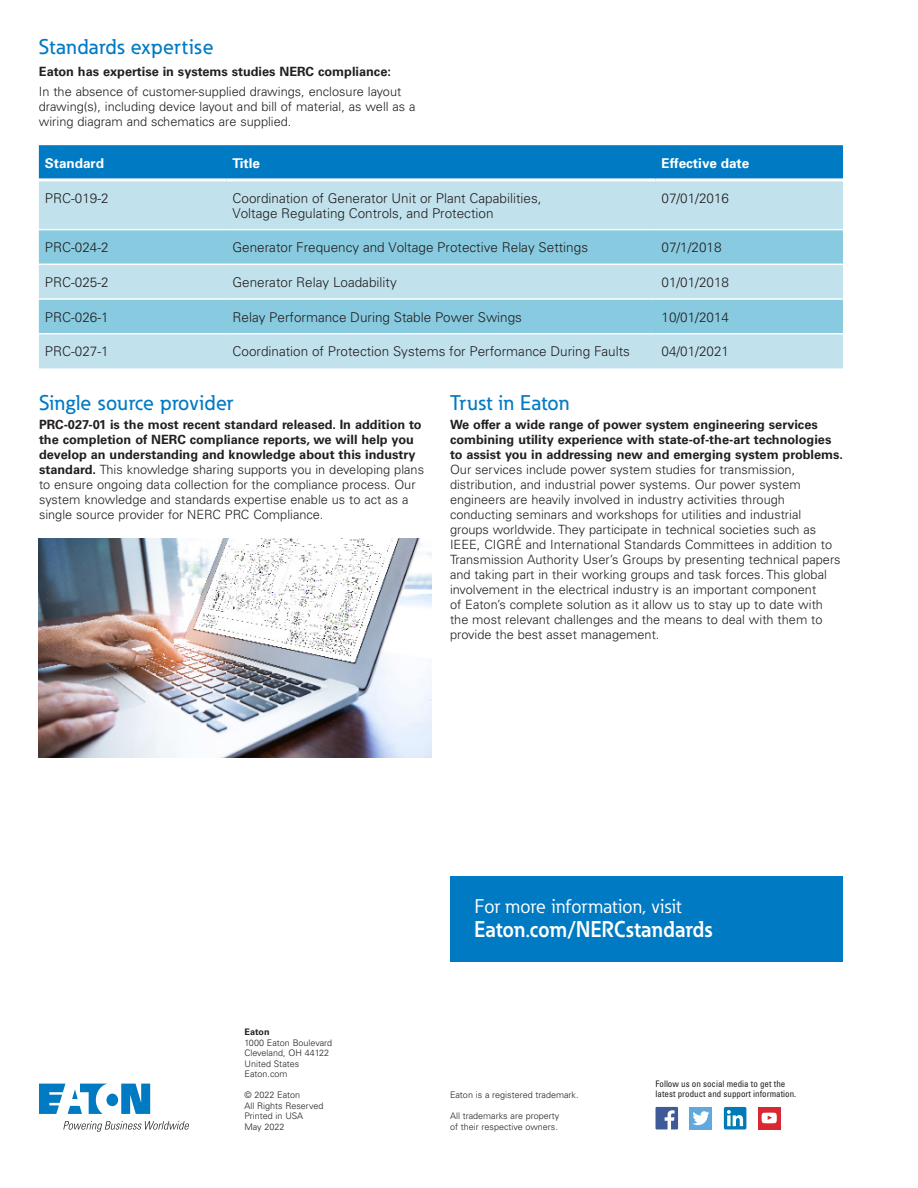
<style>
.page{position:relative;width:918px;height:1188px;background:#fff}
.page>*{position:absolute;margin:0;border:0;box-sizing:border-box;transform-origin:0 0}
.t1{font:700 22.5px "Eaton";color:#fff;scale:.92 1}
.t2{font:500 21px "Eaton";letter-spacing:.02em;color:#007ac3}
.t3{font:19.5px "Eaton";letter-spacing:.01em;color:#fff}
.t4{font:300 13.5px/15px "Univers";color:#231f20}
.t5{font:700 13.5px "Univers";color:#fff}
.t6{font:300 12.75px/15px "Univers LT Std";color:#231f20}
.t7{font:700 12.75px/15px "Univers LT Std";color:#231f20}
.t8{font:300 9px/10.5px "Univers LT Std";color:#231f20}
.t9{font:condensed 9px/10.5px "Univers";color:#231f20}
.t10{font:700 9px "Univers LT Std";color:#231f20}
.s1{font-weight:700}
</style>
<div class="page">
<svg style="left:39px;top:1084px;width:111px;height:30px"></svg>
<svg style="left:63px;top:1121px;width:126px;height:11px"></svg>
<div style="left:758px;top:1107px;width:23px;height:22px;background:#da2832"></div>
<div style="left:690px;top:1107px;width:22px;height:22px;background:#61a9dd"></div>
<svg style="left:656px;top:1107px;width:22px;height:22px"></svg>
<svg style="left:692px;top:1111px;width:18px;height:14px"></svg>
<div style="left:724px;top:1107px;width:22px;height:22px;background:#007bb6;border-radius:2px"></div>
<svg style="left:727px;top:1110px;width:16px;height:16px"></svg>
<svg style="left:762px;top:1113px;width:15px;height:10px"></svg>
<div style="left:39px;top:145px;width:804px;height:33px;background:#007ac3"></div>
<div style="left:39px;top:181px;width:804px;height:187px;background:#c1e2ed"></div>
<svg style="left:39px;top:230px;width:804px;height:103px;fill:#88cbe0"></svg>
<hr style="left:39px;top:229px;width:187px;height:1px;background:#fff">
<hr style="left:226px;top:229px;width:430px;height:1px;background:#fff">
<hr style="left:656px;top:229px;width:187px;height:1px;background:#fff">
<hr style="left:39px;top:264px;width:187px;height:1px;background:#fff">
<hr style="left:226px;top:264px;width:430px;height:1px;background:#fff">
<hr style="left:656px;top:264px;width:187px;height:1px;background:#fff">
<hr style="left:39px;top:298px;width:187px;height:2px;background:#fff">
<hr style="left:226px;top:298px;width:430px;height:2px;background:#fff">
<hr style="left:656px;top:298px;width:187px;height:2px;background:#fff">
<hr style="left:39px;top:333px;width:187px;height:1px;background:#fff">
<hr style="left:226px;top:333px;width:430px;height:1px;background:#fff">
<hr style="left:656px;top:333px;width:187px;height:1px;background:#fff">
<img style="left:38px;top:538px;width:394px;height:220px">
<div style="left:450px;top:877px;width:393px;height:85px;background:#007ac3"></div>
<h2 class="t2" style="left:39px;top:34px;width:176px">Standards expertise</h2>
<p class="t7" style="left:39px;top:64px;width:354px">Eaton has expertise in systems studies NERC compliance:</p>
<p class="t6" style="left:39px;top:84px;width:378px">In the absence of customer-supplied drawings, enclosure layout drawing(s), including device layout and bill of material, as well as a wiring diagram and schematics are supplied.</p>
<p class="t5" style="left:45px;top:155px;width:61px">Standard</p>
<p class="t5" style="left:232px;top:155px;width:29px">Title</p>
<p class="t5" style="left:662px;top:155px;width:89px">Effective date</p>
<p class="t4" style="left:45px;top:190px;width:65px">PRC-019-2</p>
<p class="t4" style="left:232px;top:190px;width:311px">Coordination of Generator Unit or Plant Capabilities,<br>Voltage Regulating Controls, and Protection</p>
<p class="t4" style="left:662px;top:190px;width:69px">07/01/2016</p>
<p class="t4" style="left:45px;top:240px;width:65px">PRC-024-2</p>
<p class="t4" style="left:232px;top:240px;width:357px">Generator Frequency and Voltage Protective Relay Settings</p>
<p class="t4" style="left:662px;top:240px;width:62px">07/1/2018</p>
<p class="t4" style="left:45px;top:275px;width:65px">PRC-025-2</p>
<p class="t4" style="left:232px;top:275px;width:166px">Generator Relay Loadability</p>
<p class="t4" style="left:662px;top:275px;width:69px">01/01/2018</p>
<p class="t4" style="left:45px;top:309px;width:65px">PRC-026-1</p>
<p class="t4" style="left:232px;top:309px;width:291px">Relay Performance During Stable Power Swings</p>
<p class="t4" style="left:662px;top:309px;width:69px">10/01/2014</p>
<p class="t4" style="left:45px;top:344px;width:65px">PRC-027-1</p>
<p class="t4" style="left:232px;top:344px;width:399px">Coordination of Protection Systems for Performance During Faults</p>
<p class="t4" style="left:662px;top:344px;width:69px">04/01/2021</p>
<h2 class="t2" style="left:39px;top:390px;width:196px">Single source provider</h2>
<p class="t6" style="left:39px;top:417px;width:387px"><span class="s1">PRC-027-01 is the most recent standard released. In addition to the completion of NERC compliance reports, we will help you develop an understanding and knowledge about this industry standard.</span> This knowledge sharing supports you in developing plans to ensure ongoing data collection for the compliance process. Our system knowledge and standards expertise enable us to act as a single source provider for NERC PRC Compliance.</p>
<h2 class="t2" style="left:450px;top:390px;width:121px">Trust in Eaton</h2>
<p class="t7" style="left:450px;top:417px;width:395px">We offer a wide range of power system engineering services combining utility experience with state-of-the-art technologies to assist you in addressing new and emerging system problems.</p>
<p class="t6" style="left:450px;top:462px;width:392px">Our services include power system studies for transmission, distribution, and industrial power systems. Our power system engineers are heavily involved in industry activities through conducting seminars and workshops for utilities and industrial groups worldwide. They participate in technical societies such as IEEE, CIGRÉ and International Standards Committees in addition to Transmission Authority User’s Groups by presenting technical papers and taking part in their working groups and task forces. This global involvement in the electrical industry is an important component<br>of Eaton’s complete solution as it allow us to stay up to date with the most relevant challenges and the means to deal with them to provide the best asset management.</p>
<p class="t10" style="left:245px;top:1027px;width:27px">Eaton</p>
<p class="t8" style="left:245px;top:1037px;width:89px">1000 Eaton Boulevard<br>Cleveland, OH 44122<br>United States<br>Eaton.com</p>
<p class="t8" style="left:245px;top:1090px;width:81px">© 2022 Eaton<br>All Rights Reserved<br>Printed in USA<br>May 2022</p>
<h3 class="t3" style="left:474px;top:894px;width:209px">For more information, visit</h3>
<h1 class="t1" style="left:474px;top:915px;width:261px">Eaton.com/NERCstandards</h1>
<p class="t8" style="left:450px;top:1090px;width:130px">Eaton is a registered trademark.</p>
<p class="t8" style="left:450px;top:1111px;width:111px">All trademarks are property of their respective owners.</p>
<p class="t9" style="left:656px;top:1078px;width:142px">Follow us on social media to get the latest product and support information.</p>
</div>
